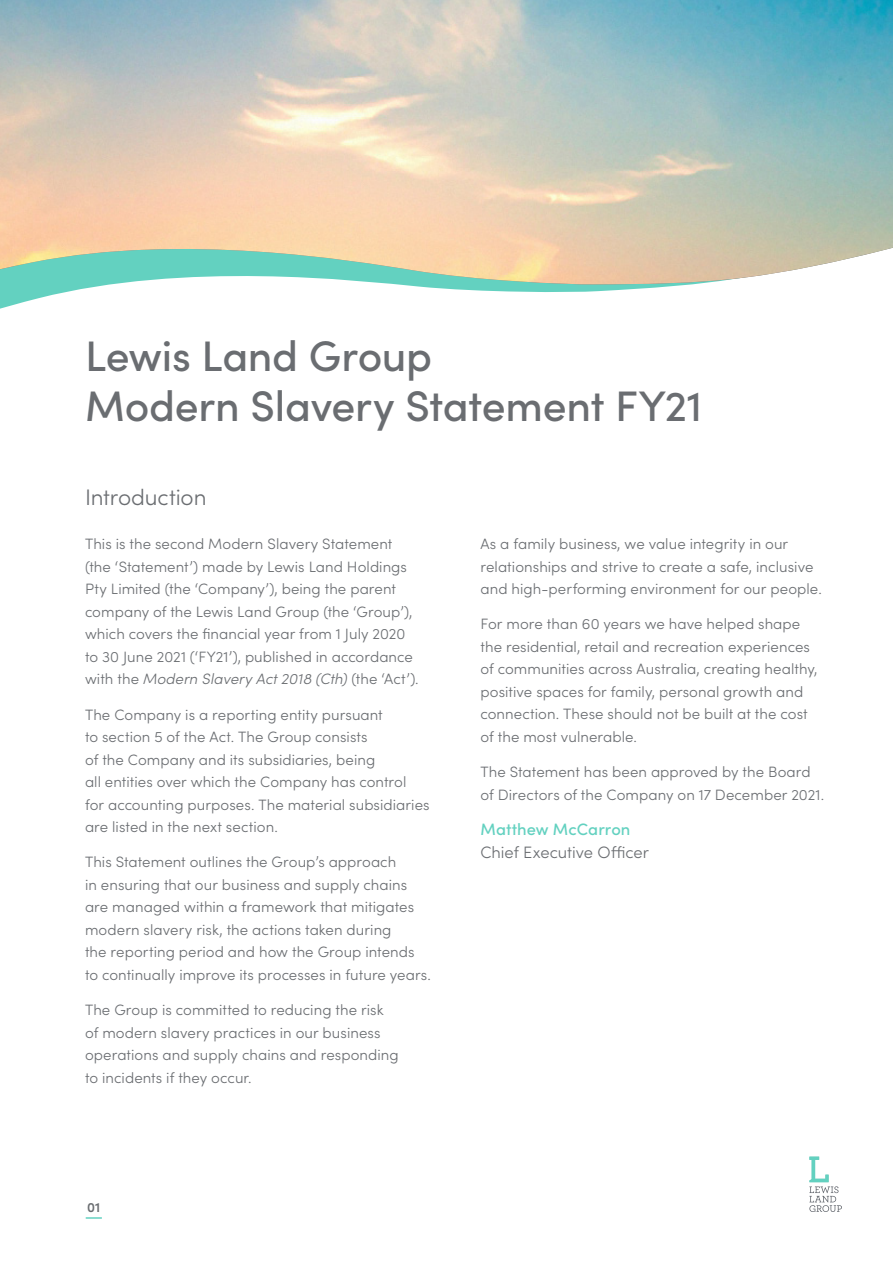
<style>
.page{position:relative;width:893px;height:1263px;background:#fff}
.page>*{position:absolute;margin:0;border:0;box-sizing:border-box;transform-origin:0 0}
.t1{font:500 42.75px/49.7px "Sofia Pro";letter-spacing:-.005em;color:#6a6d71}
.t2{font:300 22.5px "Sofia Pro";letter-spacing:-.005em;color:#6a6d71}
.t3{font:300 16.5px "Sofia Pro";color:#6a6d71}
.t4{font:500 16.5px "Sofia Pro";color:#63d1c0}
.t5{font:300 15px/22.5px "Sofia Pro";letter-spacing:.005em;color:#6a6d71}
.t6{font:600 13.5px "Sofia Pro";color:#6a6d71}
.s1{font-style:italic}
</style>
<div class="page">
<svg style="left:0;top:284px;width:695px;height:25px"></svg>
<img style="left:0;top:0;width:893px;height:284px">
<svg style="left:809px;top:1157px;width:33px;height:55px"></svg>
<svg style="left:86px;top:1217px;width:16px;height:2px"></svg>
<h1 class="t1" style="left:85px;top:329px;width:619px">Lewis Land Group<br>Modern Slavery Statement FY21</h1>
<h2 class="t2" style="left:85px;top:481px;width:123px">Introduction</h2>
<p class="t5" style="left:85px;top:532px;width:335px">This is the second Modern Slavery Statement (the ‘Statement’) made by Lewis Land Holdings Pty Limited (the ‘Company’), being the parent company of the Lewis Land Group (the ‘Group’), which covers the financial year from 1 July 2020 to 30 June 2021 (‘FY21’), published in accordance with the <span class="s1">Modern Slavery Act 2018 (Cth)</span> (the ‘Act’).</p>
<p class="t5" style="left:85px;top:702px;width:346px">The Company is a reporting entity pursuant<br>to section 5 of the Act. The Group consists<br>of the Company and its subsidiaries, being<br>all entities over which the Company has control<br>for accounting purposes. The material subsidiaries are listed in the next section.</p>
<p class="t5" style="left:85px;top:850px;width:347px">This Statement outlines the Group’s approach<br>in ensuring that our business and supply chains are managed within a framework that mitigates modern slavery risk, the actions taken during<br>the reporting period and how the Group intends to continually improve its processes in future years.</p>
<p class="t5" style="left:85px;top:998px;width:315px">The Group is committed to reducing the risk of modern slavery practices in our business operations and supply chains and responding to incidents if they occur.</p>
<p class="t6" style="left:87px;top:1197px;width:15px">01</p>
<p class="t5" style="left:480px;top:532px;width:343px">As a family business, we value integrity in our relationships and strive to create a safe, inclusive and high-performing environment for our people.</p>
<p class="t5" style="left:480px;top:612px;width:338px">For more than 60 years we have helped shape the residential, retail and recreation experiences of communities across Australia, creating healthy, positive spaces for family, personal growth and connection. These should not be built at the cost of the most vulnerable.</p>
<p class="t5" style="left:480px;top:760px;width:345px">The Statement has been approved by the Board of Directors of the Company on 17 December 2021.</p>
<p class="t4" style="left:480px;top:817px;width:151px">Matthew McCarron</p>
<p class="t3" style="left:480px;top:840px;width:170px">Chief Executive Officer</p>
</div>
